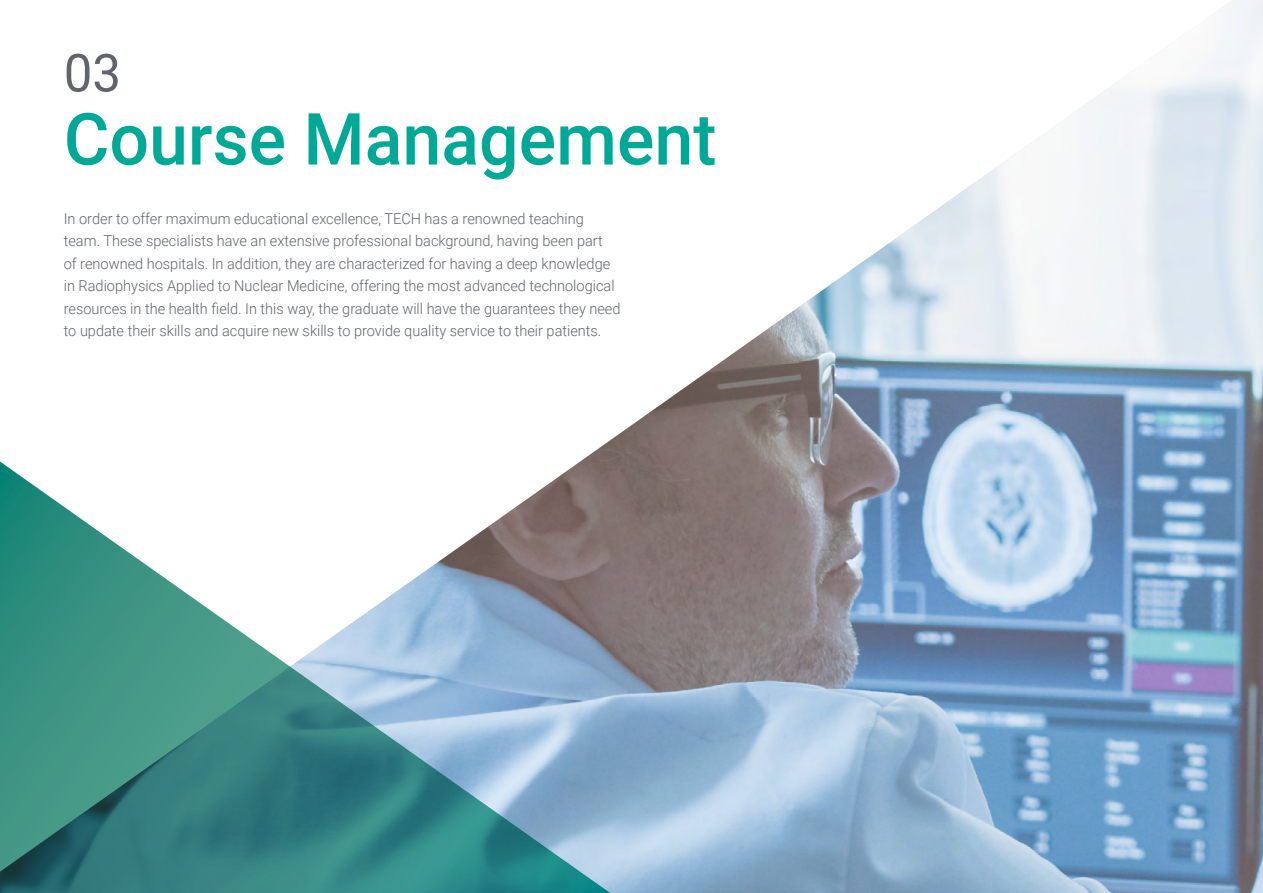
<style>
.page{position:relative;width:1263px;height:893px;background:#fff}
.page>*{position:absolute;margin:0;border:0;box-sizing:border-box;transform-origin:0 0}
.t1{font:500 72px "Roboto";color:#00a996}
.t2{font:52.5px "Roboto";color:#61646a}
.t3{font:300 15px/22.5px "Roboto";color:#61646a}
</style>
<div class="page">
<img style="left:602px;top:0;width:661px;height:893px">
<svg style="left:0;top:446px;width:640px;height:447px"></svg>
<h2 class="t2" style="left:64px;top:36px;width:59px">03</h2>
<h1 class="t1" style="left:64px;top:89px;width:654px">Course Management</h1>
<p class="t3" style="left:64px;top:207px;width:558px">In order to offer maximum educational excellence, TECH has a renowned teaching team. These specialists have an extensive professional background, having been part<br>of renowned hospitals. In addition, they are characterized for having a deep knowledge in Radiophysics Applied to Nuclear Medicine, offering the most advanced technological resources in the health field. In this way, the graduate will have the guarantees they need to update their skills and acquire new skills to provide quality service to their patients.</p>
</div>
